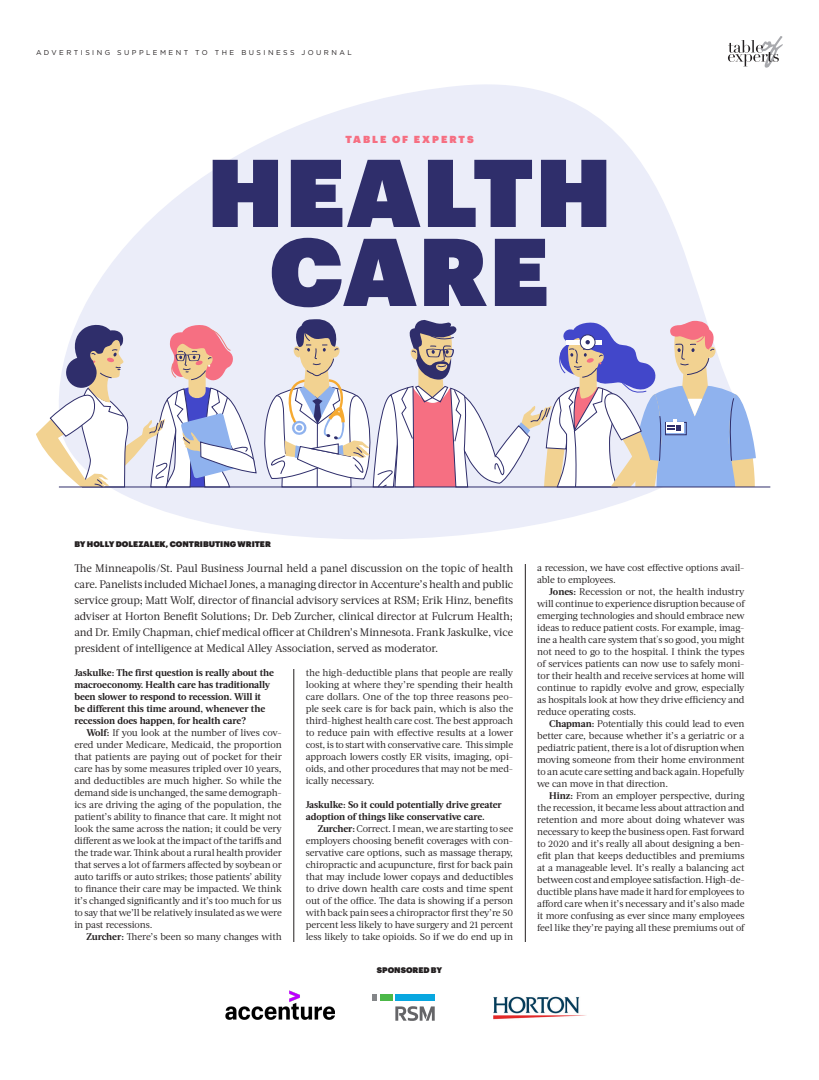
<style>
.page{position:relative;width:819px;height:1080px;background:#fff}
.page>*{position:absolute;margin:0;border:0;box-sizing:border-box;transform-origin:0 0}
.Body_Copy_-_Sans_Ser{font:94px/79px "Graphik Super";letter-spacing:.02em;color:#2f2e6b;text-align:center}
.Body_Copy_-_Serif__B{font:11px/16px "Acta";letter-spacing:-.005em;color:#231f20;text-align:justify}
.Body_Copy_-_Sans_Ser-2{font:10px "Graphik Super";letter-spacing:.2em;color:#f66f82}
.Body_Copy_-_Serif__I{font:9.7px/12px "Acta";letter-spacing:-.01em;color:#231f20;text-align:justify}
.Body_Copy_-_Serif__B-2{font:700 9.7px/12px "Acta";letter-spacing:-.01em;color:#231f20}
.Body_Copy_-_Sans_Ser-3{font:8px "Graphik Super";color:#231f20}
.Body_Copy_-_Sans_Ser-4{font:7px "Gotham";letter-spacing:.35em;color:#231f20}
.s1{font-weight:700}
</style>
<div class="page">
<svg style="left:78px;top:84px;width:628px;height:499px;fill:#ebedf9"></svg>
<svg style="left:728px;top:36px;width:55px;height:32px"></svg>
<img style="left:493px;top:996px;width:93px;height:24px">
<svg style="left:36px;top:319px;width:720px;height:181px"></svg>
<hr style="left:59px;top:487px;width:711px;height:1px;background:#2f2e6b">
<hr style="left:294px;top:669px;width:1px;height:273px;background:#231f20">
<hr style="left:525px;top:564px;width:1px;height:378px;background:#231f20">
<img style="left:226px;top:990px;width:108px;height:29px">
<div style="left:395px;top:995px;width:40px;height:6px;background:#08a7e0"></div>
<svg style="left:372px;top:995px;width:5px;height:6px"></svg>
<div style="left:380px;top:995px;width:13px;height:6px;background:#4cb848"></div>
<svg style="left:395px;top:1006px;width:40px;height:15px"></svg>
<p class="Body_Copy_-_Sans_Ser-4" style="left:36px;top:48px;width:317px">ADVERTISING SUPPLEMENT TO THE BUSINESS JOURNAL</p>
<p class="Body_Copy_-_Sans_Ser-2" style="left:345px;top:132px;width:130px">TABLE OF EXPERTS</p>
<p class="Body_Copy_-_Sans_Ser" style="left:207px;top:145px;width:406px">HEALTH<br>CARE</p>
<p class="Body_Copy_-_Sans_Ser-3" style="left:74px;top:537px;width:198px">BY HOLLY DOLEZALEK, CONTRIBUTING WRITER</p>
<p class="Body_Copy_-_Serif__B" style="left:74px;top:561px;width:440px">The Minneapolis/St. Paul Business Journal held a panel discussion on the topic of health care. Panelists included Michael Jones, a managing director in Accenture’s health and public service group; Matt Wolf, director of financial advisory services at RSM; Erik Hinz, benefits adviser at Horton Benefit Solutions; Dr. Deb Zurcher, clinical director at Fulcrum Health; and Dr. Emily Chapman, chief medical officer at Children’s Minnesota. Frank Jaskulke, vice president of intelligence at Medical Alley Association, served as moderator.</p>
<p class="Body_Copy_-_Serif__B-2" style="left:74px;top:666px;width:201px">Jaskulke: The first question is really about the macroeconomy. Health care has traditionally been slower to respond to recession. Will it be different this time around, whenever the recession does happen, for health care?</p>
<p class="Body_Copy_-_Serif__I" style="left:74px;top:726px;width:209px;text-indent:12px"><span class="s1">Wolf:</span> If you look at the number of lives cov&shy;ered under Medicare, Medicaid, the proportion that patients are paying out of pocket for their care has by some measures tripled over 10 years, and deductibles are much higher. So while the demand side is unchanged, the same demograph&shy;ics are driving the aging of the population, the patient’s ability to finance that care. It might not look the same across the nation; it could be very different as we look at the impact of the tariffs and the trade war. Think about a rural health provider that serves a lot of farmers affected by soybean or auto tariffs or auto strikes; those patients’ ability to finance their care may be impacted. We think it’s changed significantly and it’s too much for us to say that we’ll be relatively insulated as we were in past recessions.</p>
<p class="Body_Copy_-_Serif__I" style="left:86px;top:930px;width:197px"><span class="s1">Zurcher:</span> There’s been so many changes with</p>
<p class="Body_Copy_-_Serif__I" style="left:306px;top:666px;width:209px">the high-deductible plans that people are really looking at where they’re spending their health care dollars. One of the top three reasons peo&shy;ple seek care is for back pain, which is also the third-highest health care cost. The best approach to reduce pain with effective results at a lower cost, is to start with conservative care. This simple approach lowers costly ER visits, imaging, opi&shy;oids, and other procedures that may not be med&shy;ically necessary.</p>
<p class="Body_Copy_-_Serif__B-2" style="left:306px;top:798px;width:198px">Jaskulke: So it could potentially drive greater adoption of things like conservative care.</p>
<p class="Body_Copy_-_Serif__I" style="left:306px;top:822px;width:209px;text-indent:12px"><span class="s1">Zurcher:</span> Correct. I mean, we are starting to see employers choosing benefit coverages with con&shy;servative care options, such as massage therapy, chiropractic and acupuncture, first for back pain that may include lower copays and deductibles to drive down health care costs and time spent out of the office. The data is showing if a person with back pain sees a chiropractor first they’re 50 percent less likely to have surgery and 21 percent less likely to take opioids. So if we do end up in</p>
<p class="Body_Copy_-_Sans_Ser-3" style="left:377px;top:964px;width:67px">SPONSORED BY</p>
<p class="Body_Copy_-_Serif__I" style="left:537px;top:562px;width:209px">a recession, we have cost effective options avail&shy;able to employees.</p>
<p class="Body_Copy_-_Serif__I" style="left:537px;top:586px;width:209px;text-indent:12px"><span class="s1">Jones:</span> Recession or not, the health industry will continue to experience disruption because of emerging technologies and should embrace new ideas to reduce patient costs. For example, imag&shy;ine a health care system that's so good, you might not need to go to the hospital. I think the types of services patients can now use to safely moni&shy;tor their health and receive services at home will continue to rapidly evolve and grow, especially as hospitals look at how they drive efficiency and reduce operating costs.</p>
<p class="Body_Copy_-_Serif__I" style="left:537px;top:718px;width:209px;text-indent:12px"><span class="s1">Chapman:</span> Potentially this could lead to even better care, because whether it’s a geriatric or a pediatric patient, there is a lot of disruption when moving someone from their home environment to an acute care setting and back again. Hopefully we can move in that direction.</p>
<p class="Body_Copy_-_Serif__I" style="left:537px;top:790px;width:209px;text-indent:12px"><span class="s1">Hinz:</span> From an employer perspective, during the recession, it became less about attraction and retention and more about doing whatever was necessary to keep the business open. Fast forward to 2020 and it’s really all about designing a ben&shy;efit plan that keeps deductibles and premiums at a manageable level. It’s really a balancing act between cost and employee satisfaction. High-de&shy;ductible plans have made it hard for employees to afford care when it’s necessary and it’s also made it more confusing as ever since many employees feel like they’re paying all these premiums out of</p>
</div>
